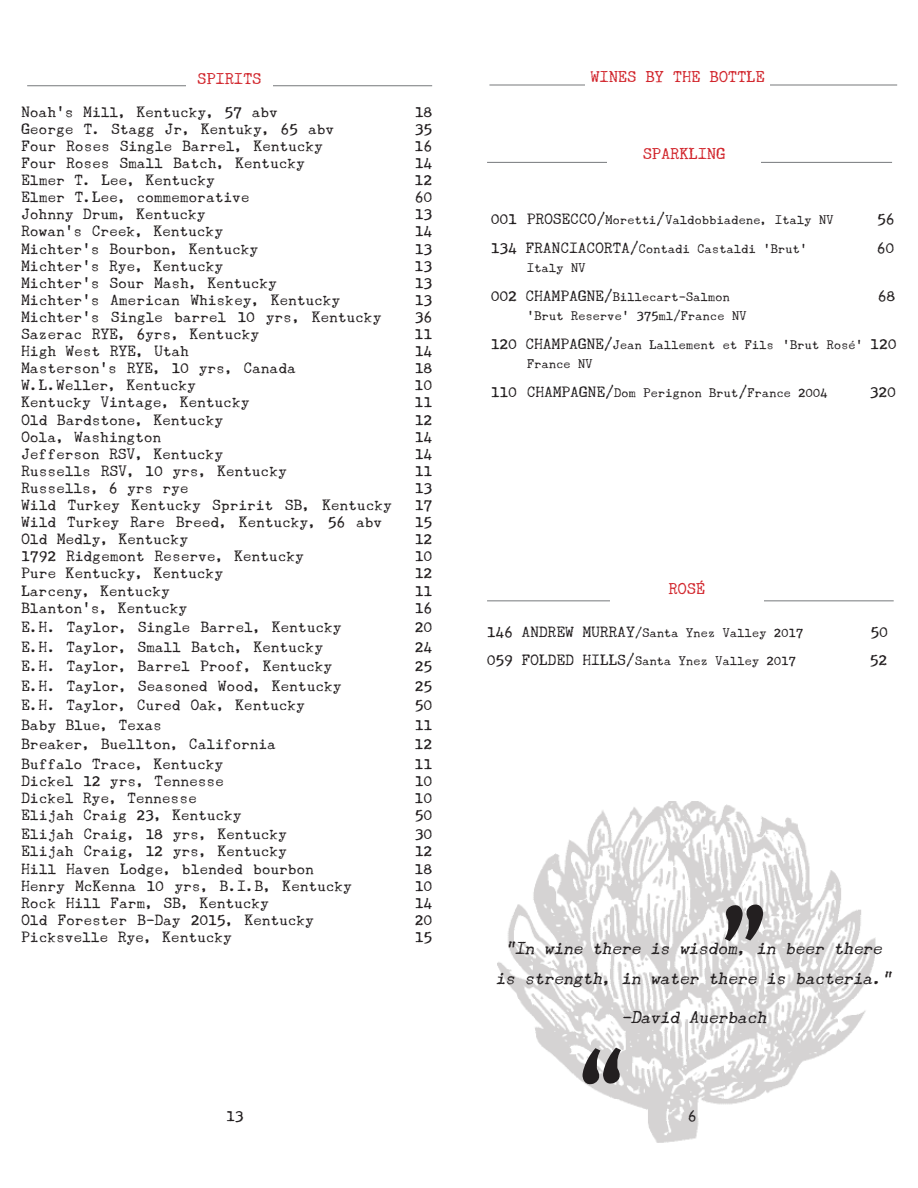
<style>
.page{position:relative;width:918px;height:1188px;background:#fff}
.page>*{position:absolute;margin:0;border:0;box-sizing:border-box;transform-origin:0 0}
.t1{font:italic 16.5px/30px "Underwood Champion";color:#231f20;text-align:center}
.t2{font:15px "Underwood Champion";letter-spacing:.025em;color:#d1232a}
.t3{font:14.25px "Underwood Champion";letter-spacing:.025em;color:#231f20}
.t4{font:12px/19.5px "Underwood Champion";letter-spacing:.025em;color:#231f20}
.s1{font-size:14.25px}
</style>
<div class="page">
<img style="left:498px;top:801px;width:377px;height:342px">
<hr style="left:27px;top:85px;width:405px;height:1px;background:#76787b">
<div style="left:186px;top:73px;width:87px;height:13px;background:#fff"></div>
<hr style="left:487px;top:162px;width:405px;height:1px;background:#76787b">
<hr style="left:489px;top:85px;width:408px;height:1px;background:#76787b">
<div style="left:585px;top:71px;width:185px;height:27px;background:#fff"></div>
<hr style="left:487px;top:600px;width:407px;height:1px;background:#76787b">
<div style="left:608px;top:148px;width:153px;height:29px;background:#fff"></div>
<div style="left:610px;top:583px;width:154px;height:29px;background:#fff"></div>
<svg style="left:582px;top:1048px;width:42px;height:38px;background:#807e7e"></svg>
<svg style="left:722px;top:902px;width:41px;height:39px;background:#817f7f"></svg>
<p class="t2" style="left:198px;top:70px;width:65px">SPIRITS</p>
<p class="t2" style="left:591px;top:68px;width:175px">WINES BY THE BOTTLE</p>
<p class="t3" style="left:22px;top:104px;width:258px">Noah’s Mill, Kentucky, 57 abv</p>
<p class="t3" style="left:415px;top:104px;width:19px">18</p>
<p class="t3" style="left:22px;top:121px;width:314px">George T. Stagg Jr, Kentuky, 65 abv</p>
<p class="t3" style="left:415px;top:121px;width:19px">35</p>
<p class="t3" style="left:22px;top:138px;width:303px">Four Roses Single Barrel, Kentucky</p>
<p class="t3" style="left:415px;top:138px;width:19px">16</p>
<p class="t3" style="left:22px;top:155px;width:285px">Four Roses Small Batch, Kentucky</p>
<p class="t3" style="left:415px;top:155px;width:19px">14</p>
<p class="t3" style="left:22px;top:172px;width:195px">Elmer T. Lee, Kentucky</p>
<p class="t3" style="left:415px;top:172px;width:19px">12</p>
<p class="t3" style="left:22px;top:189px;width:229px">Elmer T.Lee, commemorative</p>
<p class="t3" style="left:415px;top:189px;width:19px">60</p>
<p class="t3" style="left:22px;top:206px;width:185px">Johnny Drum, Kentucky</p>
<p class="t3" style="left:415px;top:206px;width:19px">13</p>
<p class="t3" style="left:22px;top:223px;width:203px">Rowan’s Creek, Kentucky</p>
<p class="t3" style="left:415px;top:223px;width:19px">14</p>
<p class="t3" style="left:22px;top:240px;width:238px">Michter’s Bourbon, Kentucky</p>
<p class="t3" style="left:415px;top:240px;width:19px">13</p>
<p class="t3" style="left:22px;top:258px;width:203px">Michter’s Rye, Kentucky</p>
<p class="t3" style="left:415px;top:258px;width:19px">13</p>
<p class="t3" style="left:22px;top:275px;width:257px">Michter’s Sour Mash, Kentucky</p>
<p class="t3" style="left:415px;top:275px;width:19px">13</p>
<p class="t3" style="left:22px;top:292px;width:320px">Michter’s American Whiskey, Kentucky</p>
<p class="t3" style="left:415px;top:292px;width:19px">13</p>
<p class="t3" style="left:22px;top:309px;width:361px">Michter’s Single barrel 10 yrs, Kentucky</p>
<p class="t3" style="left:415px;top:309px;width:19px">36</p>
<p class="t3" style="left:22px;top:326px;width:239px">Sazerac RYE, 6yrs, Kentucky</p>
<p class="t3" style="left:415px;top:326px;width:19px">11</p>
<p class="t3" style="left:22px;top:343px;width:169px">High West RYE, Utah</p>
<p class="t3" style="left:415px;top:343px;width:19px">14</p>
<p class="t3" style="left:22px;top:360px;width:276px">Masterson’s RYE, 10 yrs, Canada</p>
<p class="t3" style="left:415px;top:360px;width:19px">18</p>
<p class="t3" style="left:22px;top:377px;width:176px">W.L.Weller, Kentucky</p>
<p class="t3" style="left:415px;top:377px;width:19px">10</p>
<p class="t3" style="left:22px;top:394px;width:229px">Kentucky Vintage, Kentucky</p>
<p class="t3" style="left:415px;top:394px;width:19px">11</p>
<p class="t3" style="left:22px;top:411px;width:203px">Old Bardstone, Kentucky</p>
<p class="t3" style="left:415px;top:411px;width:19px">12</p>
<p class="t3" style="left:22px;top:429px;width:141px">Oola, Washington</p>
<p class="t3" style="left:415px;top:429px;width:19px">14</p>
<p class="t3" style="left:22px;top:446px;width:203px">Jefferson RSV, Kentucky</p>
<p class="t3" style="left:415px;top:446px;width:19px">14</p>
<p class="t3" style="left:22px;top:463px;width:267px">Russells RSV, 10 yrs, Kentucky</p>
<p class="t3" style="left:415px;top:463px;width:19px">11</p>
<p class="t3" style="left:22px;top:480px;width:169px">Russells, 6 yrs rye</p>
<p class="t3" style="left:415px;top:480px;width:19px">13</p>
<p class="t3" style="left:22px;top:497px;width:372px">Wild Turkey Kentucky Spririt SB, Kentucky</p>
<p class="t3" style="left:415px;top:497px;width:19px">17</p>
<p class="t3" style="left:22px;top:514px;width:362px">Wild Turkey Rare Breed, Kentucky, 56 abv</p>
<p class="t3" style="left:415px;top:514px;width:19px">15</p>
<p class="t3" style="left:22px;top:531px;width:168px">Old Medly, Kentucky</p>
<p class="t3" style="left:415px;top:531px;width:19px">12</p>
<p class="t3" style="left:22px;top:548px;width:284px">1792 Ridgemont Reserve, Kentucky</p>
<p class="t3" style="left:415px;top:548px;width:19px">10</p>
<p class="t3" style="left:22px;top:565px;width:203px">Pure Kentucky, Kentucky</p>
<p class="t3" style="left:415px;top:565px;width:19px">12</p>
<p class="t3" style="left:22px;top:582px;width:150px">Larceny, Kentucky</p>
<p class="t3" style="left:415px;top:582px;width:19px">11</p>
<p class="t3" style="left:22px;top:600px;width:167px">Blanton’s, Kentucky</p>
<p class="t3" style="left:415px;top:600px;width:19px">16</p>
<p class="t3" style="left:22px;top:619px;width:321px">E.H. Taylor, Single Barrel, Kentucky</p>
<p class="t3" style="left:415px;top:619px;width:19px">20</p>
<p class="t3" style="left:22px;top:639px;width:303px">E.H. Taylor, Small Batch, Kentucky</p>
<p class="t3" style="left:415px;top:639px;width:19px">24</p>
<p class="t3" style="left:22px;top:658px;width:312px">E.H. Taylor, Barrel Proof, Kentucky</p>
<p class="t3" style="left:415px;top:658px;width:19px">25</p>
<p class="t3" style="left:22px;top:678px;width:321px">E.H. Taylor, Seasoned Wood, Kentucky</p>
<p class="t3" style="left:415px;top:678px;width:19px">25</p>
<p class="t3" style="left:22px;top:697px;width:285px">E.H. Taylor, Cured Oak, Kentucky</p>
<p class="t3" style="left:415px;top:697px;width:19px">50</p>
<p class="t3" style="left:22px;top:717px;width:142px">Baby Blue, Texas</p>
<p class="t3" style="left:415px;top:717px;width:19px">11</p>
<p class="t3" style="left:22px;top:736px;width:256px">Breaker, Buellton, California</p>
<p class="t3" style="left:415px;top:736px;width:19px">12</p>
<p class="t3" style="left:22px;top:756px;width:203px">Buffalo Trace, Kentucky</p>
<p class="t3" style="left:415px;top:756px;width:19px">11</p>
<p class="t3" style="left:22px;top:773px;width:204px">Dickel 12 yrs, Tennesse</p>
<p class="t3" style="left:415px;top:773px;width:19px">10</p>
<p class="t3" style="left:22px;top:790px;width:177px">Dickel Rye, Tennesse</p>
<p class="t3" style="left:415px;top:790px;width:19px">10</p>
<p class="t3" style="left:22px;top:807px;width:222px">Elijah Craig 23, Kentucky</p>
<p class="t3" style="left:415px;top:807px;width:19px">50</p>
<p class="t3" style="left:22px;top:826px;width:267px">Elijah Craig, 18 yrs, Kentucky</p>
<p class="t3" style="left:415px;top:826px;width:19px">30</p>
<p class="t3" style="left:22px;top:843px;width:267px">Elijah Craig, 12 yrs, Kentucky</p>
<p class="t3" style="left:415px;top:843px;width:19px">12</p>
<p class="t3" style="left:22px;top:861px;width:294px">Hill Haven Lodge, blended bourbon</p>
<p class="t3" style="left:415px;top:861px;width:19px">18</p>
<p class="t3" style="left:22px;top:878px;width:332px">Henry McKenna 10 yrs, B.I.B, Kentucky</p>
<p class="t3" style="left:415px;top:878px;width:19px">10</p>
<p class="t3" style="left:22px;top:895px;width:249px">Rock Hill Farm, SB, Kentucky</p>
<p class="t3" style="left:415px;top:895px;width:19px">14</p>
<p class="t3" style="left:22px;top:912px;width:294px">Old Forester B-Day 2015, Kentucky</p>
<p class="t3" style="left:415px;top:912px;width:19px">20</p>
<p class="t3" style="left:22px;top:929px;width:212px">Picksvelle Rye, Kentucky</p>
<p class="t3" style="left:415px;top:929px;width:19px">15</p>
<p class="t2" style="left:643px;top:145px;width:84px">SPARKLING</p>
<p class="t4" style="left:491px;top:210px;width:344px"><span class="s1">001 PROSECCO/</span>Moretti<span class="s1">/</span>Valdobbiadene, Italy NV</p>
<p class="t3" style="left:878px;top:211px;width:19px">56</p>
<p class="t4" style="left:491px;top:239px;width:318px"><span class="s1">134 FRANCIACORTA/</span>Contadi Castaldi ‘Brut’</p>
<p class="t3" style="left:877px;top:240px;width:19px">60</p>
<p class="t4" style="left:527px;top:258px;width:60px">Italy NV</p>
<p class="t4" style="left:491px;top:287px;width:240px"><span class="s1">002 CHAMPAGNE/</span>Billecart-Salmon</p>
<p class="t3" style="left:878px;top:288px;width:19px">68</p>
<p class="t4" style="left:527px;top:306px;width:221px">‘Brut Reserve’ 375ml/France NV</p>
<p class="t4" style="left:527px;top:335px;width:371px;text-indent:-36px"><span class="s1">120 CHAMPAGNE/</span>Jean Lallement et Fils ‘Brut Rosé’ <span class="s1">120<br></span>France NV</p>
<p class="t4" style="left:491px;top:383px;width:338px"><span class="s1">110 CHAMPAGNE/</span>Dom Perignon Brut<span class="s1">/</span>France 2004</p>
<p class="t3" style="left:870px;top:384px;width:27px">320</p>
<p class="t2" style="left:669px;top:580px;width:38px">ROSÉ</p>
<p class="t4" style="left:487px;top:623px;width:318px"><span class="s1">146 ANDREW MURRAY</span>/Santa Ynez Valley 2017</p>
<p class="t3" style="left:871px;top:624px;width:19px">50</p>
<p class="t4" style="left:487px;top:651px;width:310px"><span class="s1">059 FOLDED HILLS/</span>Santa Ynez Valley 2017</p>
<p class="t3" style="left:870px;top:652px;width:19px">52</p>
<p class="t1" style="left:496px;top:933px;width:401px">“In wine there is wisdom, in beer there is strength, in water there is bacteria.”</p>
<p class="t1" style="left:621px;top:1002px;width:150px">-David Auerbach</p>
<p class="t3" style="left:226px;top:1108px;width:19px">13</p>
<p class="t3" style="left:688px;top:1108px;width:10px">6</p>
</div>
